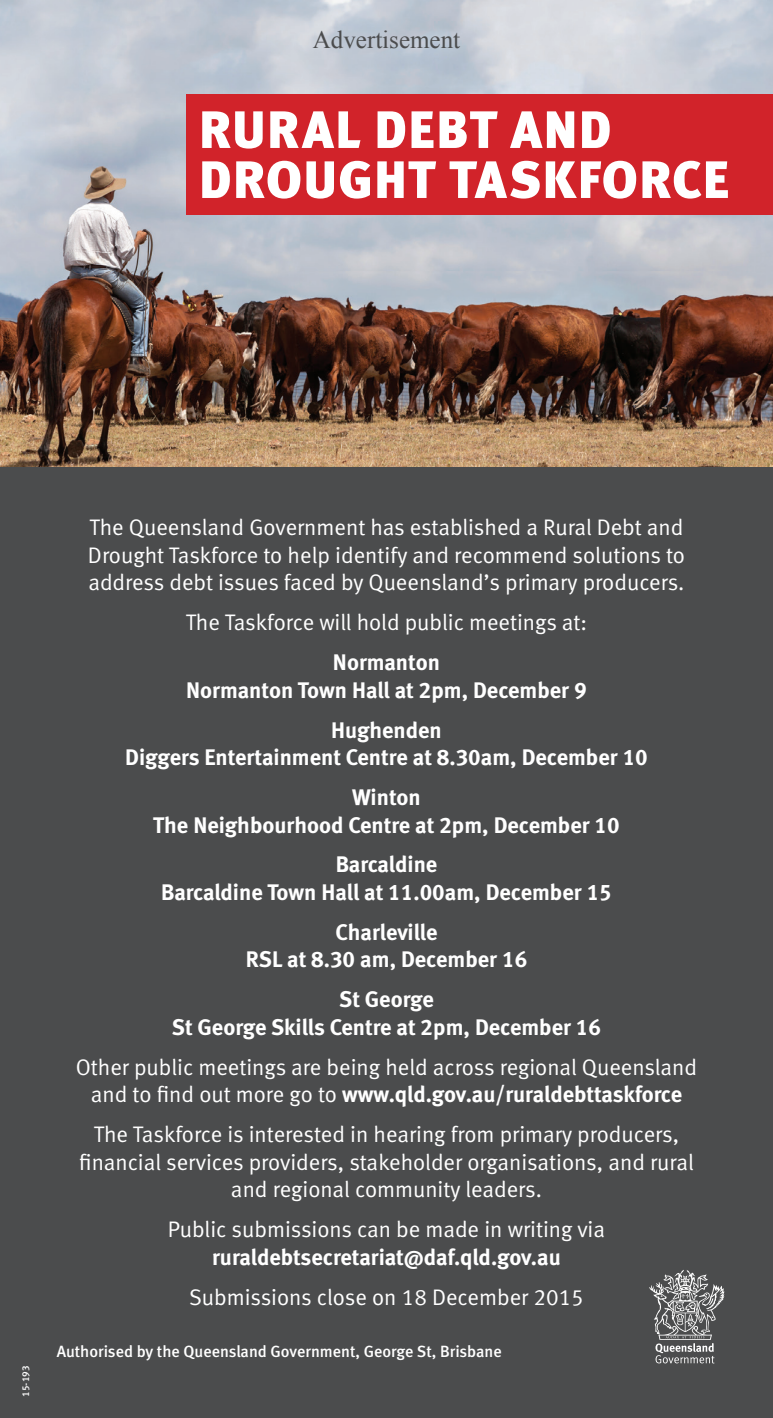
<style>
.page{position:relative;width:773px;height:1418px;background:#fff}
.page>*{position:absolute;margin:0;border:0;box-sizing:border-box;transform-origin:0 0}
.t1{font:900 52.5px/50px "Meta OT";letter-spacing:.02em;color:#fff}
.t2{font:25px "Times New Roman";color:#4b4c4d}
.t3{font:22.5px/27.5px "Meta Normal LF";color:#fff;text-align:justify}
.t4{font:22.5px/27.5px "Meta Bold CELF";color:#fff;text-align:center}
.t5{font:16.25px "Meta Medium LF";color:#fff}
.t6{font:10px "Meta Medium LF";color:#fff}
.s1{font-family:"Meta Normal LF"}
</style>
<div class="page">
<img style="left:0;top:0;width:772px;height:468px">
<div style="left:0;top:468px;width:772px;height:949px;background:#4b4c4d"></div>
<svg style="left:649px;top:1270px;width:75px;height:93px"></svg>
<div style="left:186px;top:94px;width:586px;height:121px;background:#d1232a"></div>
<p class="t2" style="left:313px;top:22px;width:149px">Advertisement</p>
<h1 class="t1" style="left:199px;top:107px;width:532px">RURAL DEBT AND<br>DROUGHT TASKFORCE</h1>
<p class="t6" style="left:20px;top:1396px;width:33px;rotate:-90deg">15-193</p>
<p class="t3" style="left:88px;top:513px;width:598px">The Queensland Government has established a Rural Debt and Drought Taskforce to help identify and recommend solutions to address debt issues faced by Queensland’s primary producers.</p>
<p class="t3" style="left:186px;top:608px;width:403px">The Taskforce will hold public meetings at:</p>
<p class="t4" style="left:186px;top:648px;width:402px">Normanton<br>Normanton Town Hall at 2pm, December 9</p>
<p class="t4" style="left:125px;top:715px;width:524px">Hughenden<br>Diggers Entertainment Centre at 8.30am, December 10</p>
<p class="t4" style="left:153px;top:783px;width:468px">Winton<br>The Neighbourhood Centre at 2pm, December 10</p>
<p class="t4" style="left:161px;top:850px;width:452px">Barcaldine<br>Barcaldine Town Hall at 11.00am, December 15</p>
<p class="t4" style="left:246px;top:917px;width:283px">Charleville<br>RSL at 8.30 am, December 16</p>
<p class="t4" style="left:172px;top:985px;width:431px">St George<br>St George Skills Centre at 2pm, December 16</p>
<p class="t3" style="left:76px;top:1052px;width:622px">Other public meetings are being held across regional Queensland</p>
<p class="t4" style="left:91px;top:1080px;width:592px"><span class="s1">and to find out more go to</span> www.qld.gov.au/ruraldebttaskforce</p>
<p class="t3" style="left:79px;top:1120px;width:616px;text-align:center">The Taskforce is interested in hearing from primary producers, financial services providers, stakeholder organisations, and rural and regional community leaders.</p>
<p class="t3" style="left:168px;top:1215px;width:438px">Public submissions can be made in writing via</p>
<p class="t4" style="left:212px;top:1242px;width:350px">ruraldebtsecretariat@daf.qld.gov.au</p>
<p class="t3" style="left:189px;top:1282px;width:396px">Submissions close on 18 December 2015</p>
<p class="t5" style="left:57px;top:1341px;width:446px">Authorised by the Queensland Government, George St, Brisbane</p>
</div>
